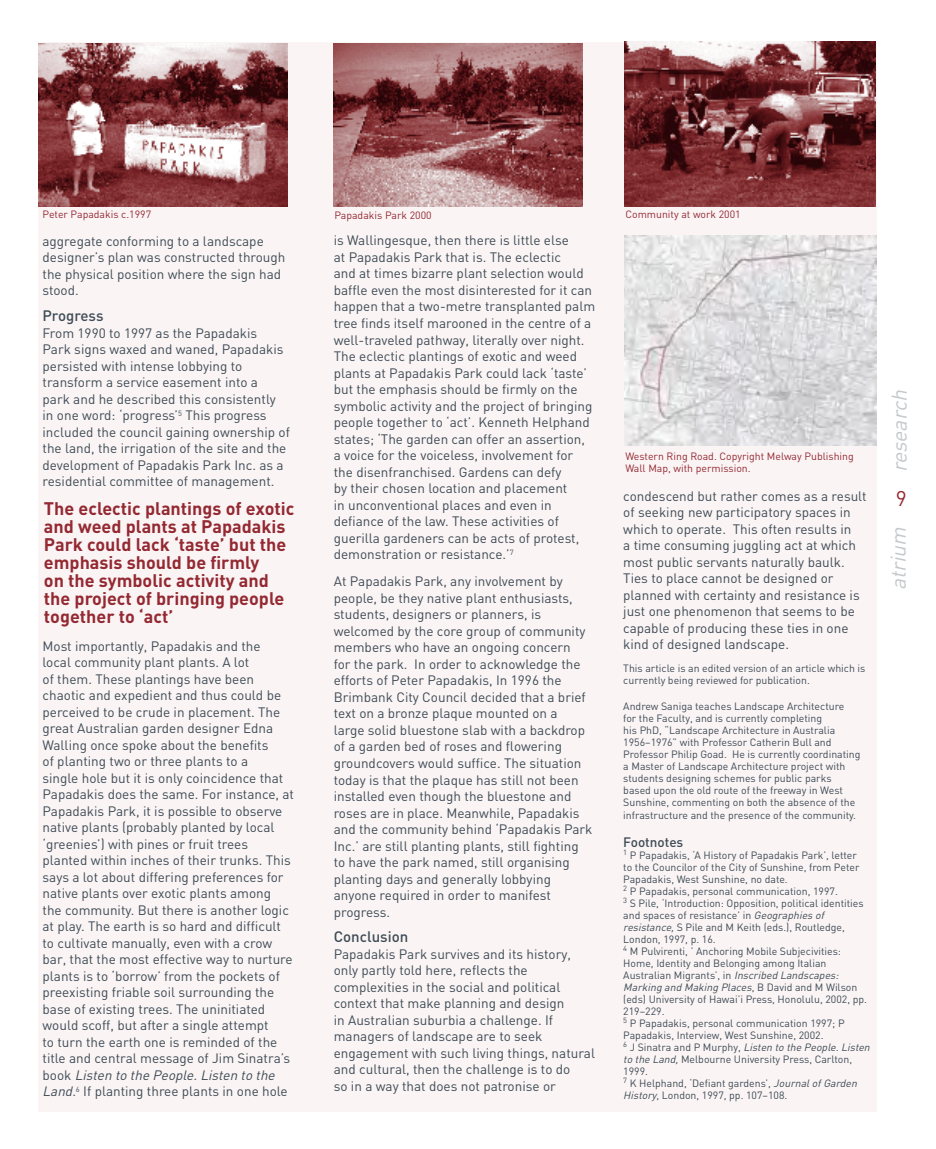
<style>
.page{position:relative;width:936px;height:1149px;background:#fff}
.page>*{position:absolute;margin:0;border:0;box-sizing:border-box;transform-origin:0 0}
.t1{font:italic 21px "DIN";color:#c5c9cc}
.t2{font:21px "DIN";color:#942932}
.t3{font:700 18px/18px "DIN";color:#942932}
.t4{font:500 15px "DIN";color:#3e4b54}
.t5{font:13.5px/16.5px "DIN";color:#3e4b54}
.t6{font:500 13.5px "DIN";color:#3e4b54}
.t7{font:10.5px/12px "DIN";color:#3e4b54}
.t8{font:10.5px/12px "DIN";color:#942932}
.s1{font-style:italic}
</style>
<div class="page">
<div style="left:38px;top:43px;width:838px;height:1068px;background:#faf4f5"></div>
<img style="left:38px;top:44px;width:250px;height:162px">
<img style="left:333px;top:44px;width:249px;height:162px">
<img style="left:624px;top:41px;width:250px;height:165px">
<img style="left:624px;top:235px;width:252px;height:210px">
<p class="t8" style="left:43px;top:208px;width:110px">Peter Papadakis c.1997</p>
<p class="t8" style="left:334px;top:208px;width:99px">Papadakis Park 2000</p>
<p class="t5" style="left:43px;top:232px;width:244px">aggregate conforming to a landscape designer’s plan was constructed through the physical position where the sign had stood.</p>
<p class="t4" style="left:43px;top:306px;width:62px">Progress</p>
<p class="t5" style="left:43px;top:324px;width:249px">From 1990 to 1997 as the Papadakis<br>Park signs waxed and waned, Papadakis persisted with intense lobbying to transform a service easement into a<br>park and he described this consistently in one word: ‘progress’<sup>5</sup> This progress included the council gaining ownership of the land, the irrigation of the site and the development of Papadakis Park Inc. as a residential committee of management.</p>
<h2 class="t3" style="left:44px;top:498px;width:252px">The eclectic plantings of exotic and weed plants at Papadakis<br>Park could lack ‘taste’ but the emphasis should be firmly<br>on the symbolic activity and the project of bringing people together to ‘act’</h2>
<p class="t5" style="left:43px;top:637px;width:253px">Most importantly, Papadakis and the<br>local community plant plants. A lot<br>of them. These plantings have been chaotic and expedient and thus could be perceived to be crude in placement. The great Australian garden designer Edna Walling once spoke about the benefits<br>of planting two or three plants to a<br>single hole but it is only coincidence that Papadakis does the same. For instance, at Papadakis Park, it is possible to observe native plants (probably planted by local ‘greenies’) with pines or fruit trees planted within inches of their trunks. This says a lot about differing preferences for native plants over exotic plants among<br>the community. But there is another logic at play. The earth is so hard and difficult to cultivate manually, even with a crow bar, that the most effective way to nurture plants is to ‘borrow’ from the pockets of preexisting friable soil surrounding the base of existing trees. The uninitiated would scoff, but after a single attempt<br>to turn the earth one is reminded of the title and central message of Jim Sinatra’s b o o k <span class="s1">Listen to the People.Listen to the Land</span>.<sup>6</sup> If planting three plants in one hole</p>
<p class="t5" style="left:334px;top:232px;width:263px">is Wallingesque, then there is little else<br>at Papadakis Park that is. The eclectic<br>and at times bizarre plant selection would baffle even the most disinterested for it can happen that a two-metre transplanted palm tree finds itself marooned in the centre of a well-traveled pathway, literally over night.<br>The eclectic plantings of exotic and weed plants at Papadakis Park could lack ‘taste’ but the emphasis should be firmly on the symbolic activity and the project of bringing people together to ‘act’. Kenneth Helphand states; ‘The garden can offer an assertion, a voice for the voiceless, involvement for the disenfranchised. Gardens can defy<br>by their chosen location and placement<br>in unconventional places and even in defiance of the law. These activities of guerilla gardeners can be acts of protest, demonstration or resistance.’<sup>7</sup></p>
<p class="t5" style="left:334px;top:573px;width:260px">At Papadakis Park, any involvement by people, be they native plant enthusiasts, students, designers or planners, is welcomed by the core group of community members who have an ongoing concern<br>for the park. In order to acknowledge the efforts of Peter Papadakis, In 1996 the Brimbank City Council decided that a brief text on a bronze plaque mounted on a<br>large solid bluestone slab with a backdrop of a garden bed of roses and flowering groundcovers would suffice. The situation today is that the plaque has still not been installed even though the bluestone and roses are in place. Meanwhile, Papadakis and the community behind ‘Papadakis Park Inc.’ are still planting plants, still fighting to have the park named, still organising planting days and generally lobbying anyone required in order to manifest progress.</p>
<p class="t4" style="left:334px;top:926px;width:76px">Conclusion</p>
<p class="t5" style="left:334px;top:945px;width:263px">Papadakis Park survives and its history, only partly told here, reflects the complexities in the social and political context that make planning and design<br>in Australian suburbia a challenge. If managers of landscape are to seek engagement with such living things, natural and cultural, then the challenge is to do<br>so in a way that does not patronise or</p>
<p class="t8" style="left:625px;top:208px;width:117px">Community at work 2001</p>
<p class="t8" style="left:625px;top:450px;width:230px">Western Ring Road. Copyright Melway Publishing<br>Wall Map, with permission.</p>
<p class="t5" style="left:623px;top:487px;width:245px">condescend but rather comes as a result of seeking new participatory spaces in which to operate. This often results in<br>a time consuming juggling act at which most public servants naturally baulk.<br>Ties to place cannot be designed or planned with certainty and resistance is just one phenomenon that seems to be capable of producing these ties in one kind of designed landscape.</p>
<p class="t7" style="left:623px;top:661px;width:244px">This article is an edited version of an article which is currently being reviewed for publication.</p>
<p class="t7" style="left:623px;top:700px;width:239px">Andrew Saniga teaches Landscape Architecture<br>for the Faculty, and is currently completing<br>his PhD, “Landscape Architecture in Australia 1956–1976” with Professor Catherin Bull and Professor Philip Goad. He is currently coordinating a Master of Landscape Architecture project with students designing schemes for public parks based upon the old route of the freeway in West Sunshine, commenting on both the absence of the infrastructure and the presence of the community.</p>
<p class="t6" style="left:623px;top:833px;width:62px">Footnotes</p>
<p class="t7" style="left:623px;top:848px;width:251px"><sup>1</sup> P Papadakis, ‘A History of Papadakis Park’, letter<br>to the Councilor of the City of Sunshine, from Peter Papadakis, West Sunshine, no date.<br><sup>2</sup> P Papadakis, personal communication, 1997.<br><sup>3</sup> S Pile, ‘Introduction: Opposition, political identities and spaces of resistance’ in <span class="s1">Geographies of resistance,</span>S Pile and M Keith (eds.), Routledge, London, 1997, p. 16.<br><sup>4</sup> M Pulvirenti, ’ Anchoring Mobile Subjecivities:<br>Home, Identity and Belonging among Italian Australian Migrants’, in <span class="s1">Inscribed Landscapes:<br>Marking and Making Places</span>, B D a v i d a n d M W i l s o n (eds) University of Hawai’i Press, Honolulu, 2002, pp.<br>219–229.<br><sup>5</sup> P Papadakis, personal communication 1997; P Papadakis, Interview, West Sunshine, 2002.<br><sup>6</sup> J S i n a t ra a n d P M u r p h y , <span class="s1">Listen to the People.Listen to the Land,</span>Melbourne University Press, Carlton, 1999.<br><sup>7</sup> K Helphand, ‘Defiant gardens’, <span class="s1">JournalofGarden History</span>, London, 1997, pp. 107–108.</p>
<h1 class="t1" style="left:886px;top:472px;width:89px;rotate:-90deg">research</h1>
<h1 class="t2" style="left:895px;top:485px;width:12px">9</h1>
<h1 class="t1" style="left:885px;top:590px;width:69px;rotate:-90deg">atrium</h1>
</div>
